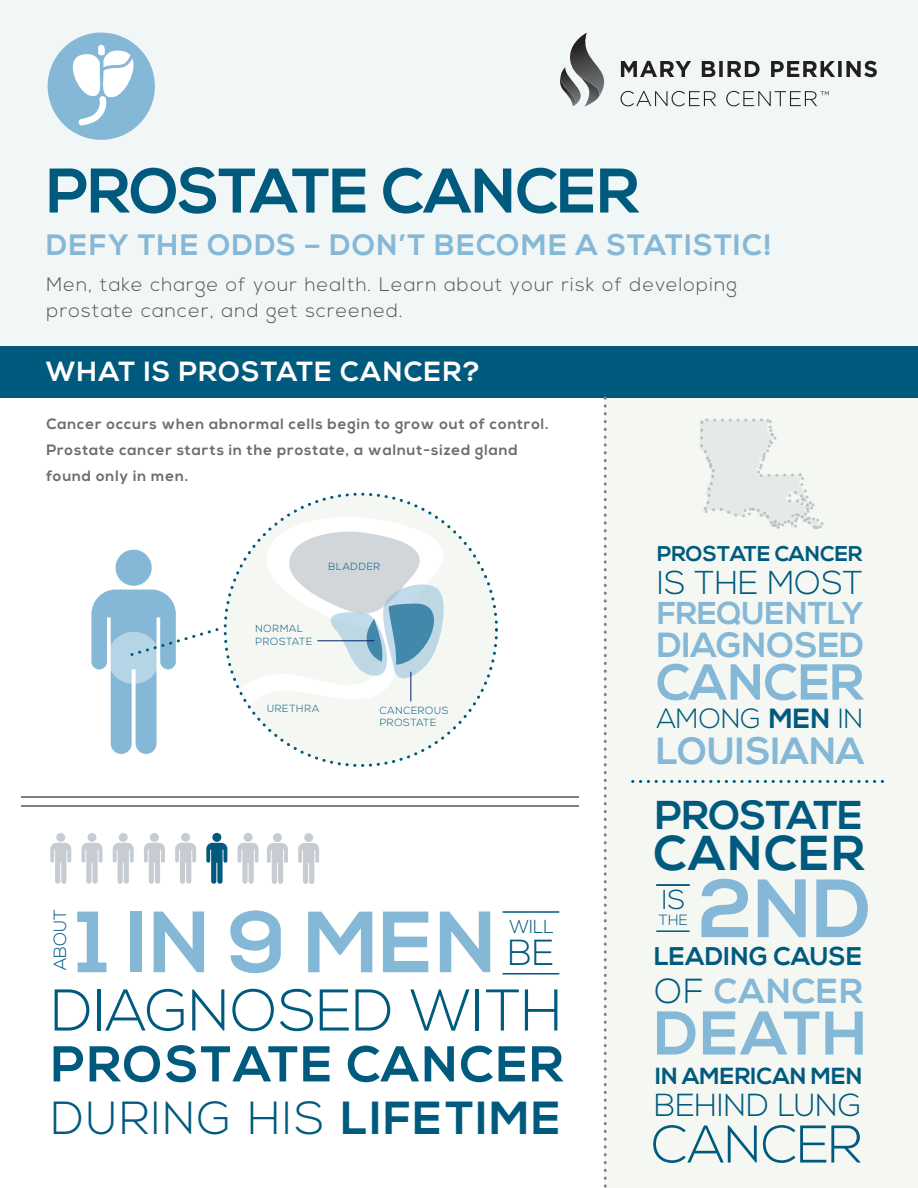
<style>
.page{position:relative;width:918px;height:1188px;background:#fff}
.page>*{position:absolute;margin:0;border:0;box-sizing:border-box;transform-origin:0 0}
.t1{font:700 86.7px "Nexa";color:#85b8d7}
.t2{font:700 82.35px "Nexa";color:#85b8d7}
.t3{font:700 62.85px "Nexa";letter-spacing:-.01em;color:#005a7e}
.t4{font:700 61.65px "Nexa";letter-spacing:.025em;color:#85b8d7}
.t5{font:300 58.8px "Nexa";color:#005a7e}
.t6{font:300 52.95px "Nexa";letter-spacing:-.005em;color:#005a7e}
.t7{font:700 50.4px "Nexa";color:#85b8d7}
.t8{font:700 50.25px "Nexa";letter-spacing:.04em;color:#005a7e}
.t9{font:700 48.9px "Nexa";letter-spacing:.045em;color:#005a7e}
.t10{font:300 46.35px "Nexa";letter-spacing:.04em;color:#005a7e}
.t11{font:700 40.2px "Nexa";letter-spacing:-.015em;color:#005a7e}
.t12{font:700 37.8px "Nexa";color:#85b8d7}
.t13{font:300 36.15px "Nexa";color:#005a7e}
.t14{font:700 34.8px "Nexa";color:#85b8d7}
.t15{font:700 34.65px "Nexa";letter-spacing:.04em;color:#85b8d7}
.t16{font:300 33.15px "Nexa";color:#005a7e}
.t17{font:300 31.8px "Nexa";letter-spacing:.005em;color:#005a7e}
.t18{font:700 31.5px "Nexa";color:#85b8d7}
.t19{font:700 29.4px "Nexa";letter-spacing:.05em;color:#85b8d7}
.t20{font:300 27.75px "Nexa";color:#005a7e}
.t21{font:700 27.6px "Nexa";letter-spacing:.045em;color:#fff}
.t22{font:300 27.45px "Nexa";color:#005a7e}
.t23{font:700 25.5px "Nexa";letter-spacing:.015em;color:#005a7e}
.t24{font:700 23.25px "Nexa";letter-spacing:.005em;color:#005a7e}
.t25{font:700 21.3px "Nexa";color:#005a7e}
.t26{font:300 19.35px/26px "Nexa";letter-spacing:.06em;color:#535352}
.t27{font:300 18.75px "Nexa";color:#005a7e}
.t28{font:300 17.55px "Nexa";color:#005a7e}
.t29{font:700 15px/26px "Nexa";letter-spacing:.06em;color:#6c6d70}
.t30{font:300 14.85px "Nexa";color:#005a7e}
.t31{font:300 10.35px/12.9px "Nexa";letter-spacing:.07em;color:#005a7e}
.s1{font-weight:700}
.s2{font-weight:300;color:#005a7e}
</style>
<div class="page">
<div style="left:605px;top:388px;width:313px;height:800px;background:#f5f7f3"></div>
<div style="left:0;top:0;width:918px;height:352px;background:#f1f6f6"></div>
<div style="left:48px;top:33px;width:107px;height:107px;background:#85b8d7;border-radius:50%"></div>
<div style="left:0;top:346px;width:918px;height:51px;background:#005a7e"></div>
<svg style="left:604px;top:398px;width:3px;height:790px"></svg>
<hr style="left:22px;top:805px;width:557px;height:2px;background:#7f807f">
<hr style="left:22px;top:796px;width:557px;height:1px;background:#7f807f">
<div style="left:225px;top:494px;width:272px;height:272px;background:#f5f7f3;border-radius:50%"></div>
<div style="left:116px;top:550px;width:36px;height:36px;background:#85b8d7;border-radius:50%"></div>
<svg style="left:91px;top:590px;width:127px;height:164px"></svg>
<svg style="left:240px;top:514px;width:232px;height:196px"></svg>
<hr style="left:318px;top:641px;width:56px;height:1px;background:#002369">
<hr style="left:503px;top:973px;width:56px;height:2px;background:#005a7e">
<hr style="left:503px;top:911px;width:56px;height:2px;background:#005a7e">
<svg style="left:700px;top:418px;width:124px;height:112px"></svg>
<hr style="left:656px;top:930px;width:34px;height:2px;background:#005a7e">
<hr style="left:656px;top:884px;width:34px;height:2px;background:#005a7e">
<svg style="left:633px;top:780px;width:251px;height:3px"></svg>
<div style="left:150px;top:833px;width:9px;height:9px;background:#c6ccd2;border-radius:50%"></div>
<svg style="left:144px;top:843px;width:21px;height:41px"></svg>
<svg style="left:181px;top:833px;width:9px;height:9px"></svg>
<svg style="left:175px;top:843px;width:21px;height:41px"></svg>
<div style="left:212px;top:833px;width:9px;height:9px;background:#005a7e;border-radius:50%"></div>
<svg style="left:206px;top:843px;width:21px;height:41px"></svg>
<div style="left:244px;top:833px;width:9px;height:9px;background:#c6ccd2;border-radius:50%"></div>
<svg style="left:238px;top:843px;width:21px;height:41px"></svg>
<div style="left:56px;top:833px;width:9px;height:9px;background:#c6ccd2;border-radius:50%"></div>
<svg style="left:50px;top:843px;width:21px;height:41px"></svg>
<div style="left:87px;top:833px;width:9px;height:9px;background:#c6ccd2;border-radius:50%"></div>
<svg style="left:81px;top:843px;width:22px;height:41px"></svg>
<div style="left:119px;top:833px;width:9px;height:9px;background:#c6ccd2;border-radius:50%"></div>
<svg style="left:113px;top:843px;width:21px;height:41px"></svg>
<svg style="left:63px;top:45px;width:74px;height:80px"></svg>
<svg style="left:273px;top:833px;width:9px;height:9px"></svg>
<svg style="left:267px;top:843px;width:21px;height:41px"></svg>
<div style="left:304px;top:833px;width:9px;height:9px;background:#c6ccd2;border-radius:50%"></div>
<svg style="left:298px;top:843px;width:21px;height:41px"></svg>
<svg style="left:621px;top:61px;width:256px;height:45px"></svg>
<svg style="left:560px;top:33px;width:45px;height:74px"></svg>
<h3 class="t3" style="left:46px;top:155px;width:594px">PROSTATE CANCER</h3>
<h3 class="t19" style="left:46px;top:228px;width:727px">DEFY THE ODDS – DON’T BECOME A STATISTIC!</h3>
<p class="t26" style="left:46px;top:272px;width:692px">Men, take charge of your health. Learn about your risk of developing prostate cancer, and get screened.</p>
<h3 class="t21" style="left:46px;top:356px;width:436px">WHAT IS PROSTATE CANCER?</h3>
<p class="t29" style="left:46px;top:412px;width:504px">Cancer occurs when abnormal cells begin to grow out of control.<br>Prostate cancer starts in the prostate, a walnut-sized gland found only in men.</p>
<p class="t31" style="left:328px;top:561px;width:53px">BLADDER</p>
<p class="t31" style="left:256px;top:623px;width:58px">NORMAL<br>PROSTATE</p>
<p class="t31" style="left:267px;top:702px;width:54px">URETHRA</p>
<p class="t31" style="left:380px;top:704px;width:70px">CANCEROUS<br>PROSTATE</p>
<p class="t28" style="left:50px;top:970px;width:63px;rotate:-90deg">ABOUT</p>
<h1 class="t1" style="left:77px;top:892px;width:421px">1 IN 9 MEN</h1>
<h3 class="t5" style="left:51px;top:977px;width:513px">DIAGNOSED WITH</h3>
<p class="t27" style="left:510px;top:916px;width:46px">WILL</p>
<h3 class="t13" style="left:508px;top:931px;width:48px">BE</h3>
<h3 class="t8" style="left:51px;top:1035px;width:514px">PROSTATE CANCER</h3>
<h3 class="t10" style="left:51px;top:1091px;width:511px">DURING HIS <span class="s1">LIFETIME</span></h3>
<h3 class="t25" style="left:657px;top:541px;width:207px">PROSTATE CANCER</h3>
<h3 class="t16" style="left:657px;top:563px;width:207px">IS THE MOST</h3>
<h3 class="t18" style="left:657px;top:595px;width:208px">FREQUENTLY</h3>
<h3 class="t14" style="left:657px;top:625px;width:209px">DIAGNOSED</h3>
<h3 class="t7" style="left:656px;top:653px;width:209px">CANCER</h3>
<h3 class="t20" style="left:657px;top:702px;width:208px">AMONG <span class="s1">MEN</span> IN</h3>
<h3 class="t12" style="left:656px;top:729px;width:210px">LOUISIANA</h3>
<h3 class="t11" style="left:655px;top:792px;width:209px">PROSTATE</h3>
<h3 class="t9" style="left:653px;top:825px;width:213px">CANCER</h3>
<h3 class="t22" style="left:662px;top:884px;width:25px">IS</h3>
<p class="t30" style="left:659px;top:911px;width:31px">THE</p>
<h2 class="t2" style="left:698px;top:861px;width:174px">2ND</h2>
<h3 class="t23" style="left:654px;top:941px;width:209px">LEADING CAUSE</h3>
<h3 class="t15" style="left:655px;top:971px;width:210px"><span class="s2">OF</span> CANCER</h3>
<h3 class="t4" style="left:655px;top:998px;width:214px">DEATH</h3>
<h3 class="t24" style="left:655px;top:1062px;width:209px">IN AMERICAN MEN</h3>
<h3 class="t17" style="left:654px;top:1087px;width:209px">BEHIND LUNG</h3>
<h3 class="t6" style="left:652px;top:1114px;width:212px">CANCER</h3>
</div>
